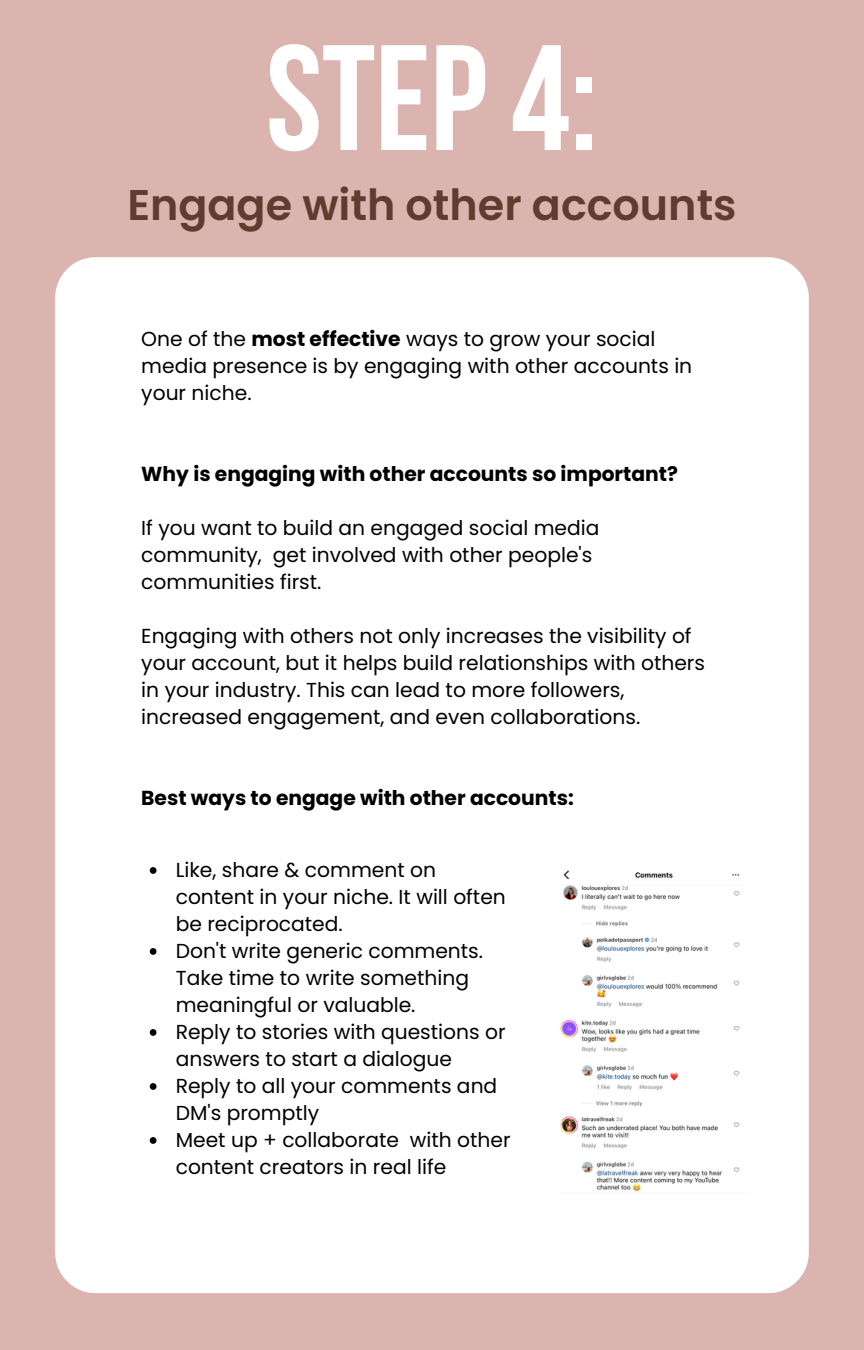
<style>
.page{position:relative;width:864px;height:1350px;background:#dbb4af}
.page>*{position:absolute;margin:0;border:0;box-sizing:border-box;transform-origin:0 0}
.t1{font:700 149.62px "Bebas Neue";color:#fff}
.t2{font:600 42.98px "Poppins";color:#613b30}
.t3{font:20.25px/27px "Poppins";color:#000}
.t4{font:700 20.25px "Poppins";color:#000}
.s1{font-weight:700}
</style>
<div class="page">
<div style="left:55px;top:257px;width:753px;height:1036px;background:#fff;border-radius:40px"></div>
<img style="left:560px;top:870px;width:180px;height:321px">
<svg style="left:150px;top:867px;width:7px;height:7px"></svg>
<svg style="left:150px;top:948px;width:7px;height:7px"></svg>
<svg style="left:150px;top:1029px;width:7px;height:7px"></svg>
<svg style="left:150px;top:1083px;width:7px;height:7px"></svg>
<svg style="left:150px;top:1137px;width:7px;height:7px"></svg>
<h1 class="t1" style="left:266px;top:38px;width:333px">STEP4:</h1>
<h2 class="t2" style="left:127px;top:175px;width:611px">Engage with other accounts</h2>
<p class="t3" style="left:141px;top:326px;width:552px">One of the <span class="s1">most effective</span> ways to grow your social media presence is by engaging with other accounts in your niche.</p>
<p class="t4" style="left:141px;top:460px;width:538px">Why is engaging with other accounts so important?</p>
<p class="t3" style="left:141px;top:515px;width:460px">If you want to build an engaged social media community, get involved with other people's communities first.</p>
<p class="t3" style="left:141px;top:623px;width:565px">Engaging with others not only increases the visibility of your account, but it helps build relationships with others in your industry. This can lead to more followers, increased engagement, and even collaborations.</p>
<p class="t4" style="left:141px;top:784px;width:434px">Best ways to engage with other accounts:</p>
<p class="t3" style="left:176px;top:857px;width:336px">Like, share &amp; comment on content in your niche. It will often be reciprocated.<br>Don't write generic comments.<br>Take time to write something meaningful or valuable.<br>Reply to stories with questions or answers to start a dialogue<br>Reply to all your comments and<br>DM's promptly<br>Meet up + collaborate with other content creators in real life</p>
</div>
